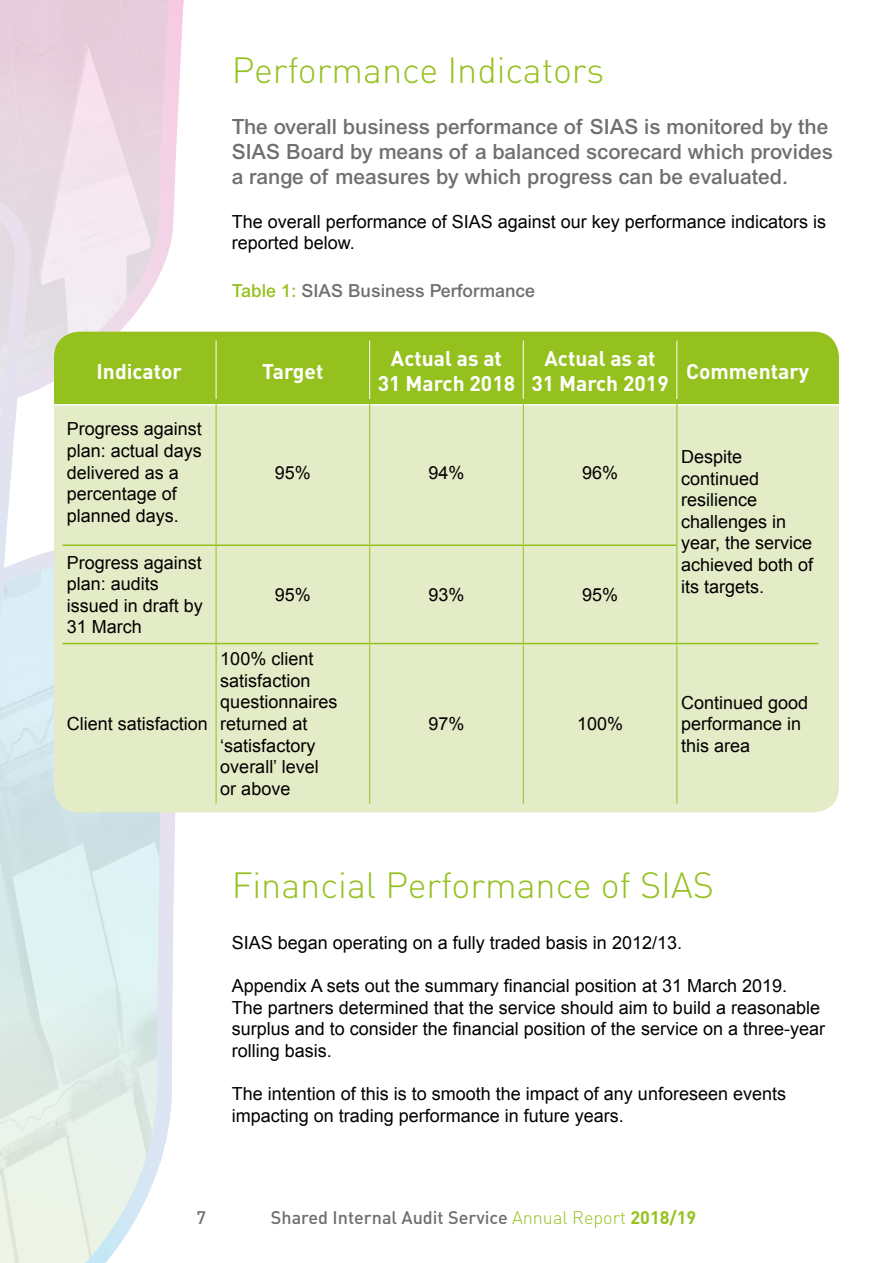
<style>
.page{position:relative;width:893px;height:1263px;background:#fff}
.page>*{position:absolute;margin:0;border:0;box-sizing:border-box;transform-origin:0 0}
.t1{font:300 36px "DIN";color:#95c11f}
.t2{font:500 21px/25.2px "Arial";color:#706f6f}
.t3{font:700 21px/25.2px "DIN";color:#fff;text-align:center}
.t4{font:18px/21.6px "Arial";color:#000}
.t5{font:500 18px "DIN";color:#706f6f}
.t6{font:500 18px "Arial";color:#706f6f}
.s1{color:#95c11f}
.s2{font-weight:300;color:#95c11f}
.s3{font-weight:700;color:#95c11f}
</style>
<div class="page">
<svg style="left:0;top:0;width:194px;height:1263px"></svg>
<div style="left:54px;top:332px;width:785px;height:480px;background:#e3ecc6;border-radius:26px"></div>
<div style="left:54px;top:332px;width:785px;height:74px;background:#95c11f"></div>
<hr style="left:216px;top:341px;width:1px;height:58px;background:#fff">
<hr style="left:369px;top:341px;width:1px;height:58px;background:#fff">
<hr style="left:523px;top:341px;width:1px;height:58px;background:#fff">
<hr style="left:676px;top:341px;width:1px;height:58px;background:#fff">
<hr style="left:677px;top:643px;width:141px;height:1px;background:#95c11f">
<hr style="left:216px;top:399px;width:1px;height:145px;background:#95c11f">
<hr style="left:369px;top:399px;width:1px;height:145px;background:#95c11f">
<hr style="left:523px;top:399px;width:1px;height:145px;background:#95c11f">
<hr style="left:216px;top:546px;width:1px;height:97px;background:#95c11f">
<hr style="left:369px;top:546px;width:1px;height:97px;background:#95c11f">
<hr style="left:523px;top:546px;width:1px;height:97px;background:#95c11f">
<hr style="left:216px;top:644px;width:1px;height:159px;background:#95c11f">
<hr style="left:369px;top:644px;width:1px;height:159px;background:#95c11f">
<hr style="left:523px;top:644px;width:1px;height:159px;background:#95c11f">
<hr style="left:63px;top:544px;width:153px;height:2px;background:#95c11f">
<hr style="left:216px;top:544px;width:154px;height:2px;background:#95c11f">
<hr style="left:370px;top:544px;width:153px;height:2px;background:#95c11f">
<hr style="left:523px;top:544px;width:153px;height:2px;background:#95c11f">
<hr style="left:63px;top:643px;width:153px;height:1px;background:#95c11f">
<hr style="left:216px;top:643px;width:154px;height:1px;background:#95c11f">
<hr style="left:370px;top:643px;width:153px;height:1px;background:#95c11f">
<hr style="left:523px;top:643px;width:153px;height:1px;background:#95c11f">
<hr style="left:676px;top:399px;width:1px;height:146px;background:#95c11f">
<hr style="left:676px;top:545px;width:1px;height:98px;background:#95c11f">
<hr style="left:676px;top:643px;width:1px;height:160px;background:#95c11f">
<h1 class="t1" style="left:232px;top:48px;width:374px">Performance Indicators</h1>
<p class="t2" style="left:232px;top:114px;width:603px">The overall business performance of SIAS is monitored by the<br>SIAS Board by means of a balanced scorecard which provides a range of measures by which progress can be evaluated.</p>
<p class="t4" style="left:232px;top:211px;width:596px">The overall performance of SIAS against our key performance indicators is reported below.</p>
<p class="t6" style="left:232px;top:280px;width:305px"><span class="s1">Table 1:</span> SIAS Business Performance</p>
<p class="t3" style="left:97px;top:357px;width:87px">Indicator</p>
<p class="t3" style="left:262px;top:357px;width:63px">Target</p>
<p class="t3" style="left:378px;top:345px;width:139px">Actual as at<br>31 March 2018</p>
<p class="t3" style="left:531px;top:345px;width:139px">Actual as at<br>31 March 2019</p>
<p class="t4" style="left:67px;top:418px;width:137px">Progress against plan: actual days delivered as a percentage of planned days.</p>
<p class="t4" style="left:67px;top:552px;width:138px">Progress against plan: audits issued in draft by<br>31 March</p>
<p class="t4" style="left:67px;top:713px;width:143px">Client satisfaction</p>
<p class="t4" style="left:275px;top:462px;width:38px">95%</p>
<p class="t4" style="left:428px;top:462px;width:38px">94%</p>
<p class="t4" style="left:582px;top:462px;width:38px">96%</p>
<p class="t4" style="left:275px;top:584px;width:38px">95%</p>
<p class="t4" style="left:428px;top:584px;width:38px">93%</p>
<p class="t4" style="left:582px;top:584px;width:38px">95%</p>
<p class="t4" style="left:220px;top:648px;width:119px">100% client satisfaction questionnaires returned at ‘satisfactory overall’ level or above</p>
<p class="t4" style="left:428px;top:713px;width:38px">97%</p>
<p class="t4" style="left:577px;top:713px;width:48px">100%</p>
<p class="t3" style="left:686px;top:357px;width:125px">Commentary</p>
<p class="t4" style="left:681px;top:446px;width:134px">Despite continued resilience challenges in year, the service achieved both of its targets.</p>
<p class="t4" style="left:681px;top:691px;width:129px">Continued good performance in this area</p>
<h1 class="t1" style="left:232px;top:863px;width:484px">Financial Performance of SIAS</h1>
<p class="t4" style="left:232px;top:932px;width:452px">SIAS began operating on a fully traded basis in 2012/13.</p>
<p class="t4" style="left:232px;top:975px;width:595px">Appendix A sets out the summary financial position at 31 March 2019.<br>The partners determined that the service should aim to build a reasonable surplus and to consider the financial position of the service on a three-year rolling basis.</p>
<p class="t4" style="left:232px;top:1083px;width:556px">The intention of this is to smooth the impact of any unforeseen events impacting on trading performance in future years.</p>
<p class="t5" style="left:197px;top:1206px;width:11px">7</p>
<p class="t5" style="left:271px;top:1206px;width:427px">Shared Internal Audit Service <span class="s2">Annual Report</span> <span class="s3">2018/19</span></p>
</div>
